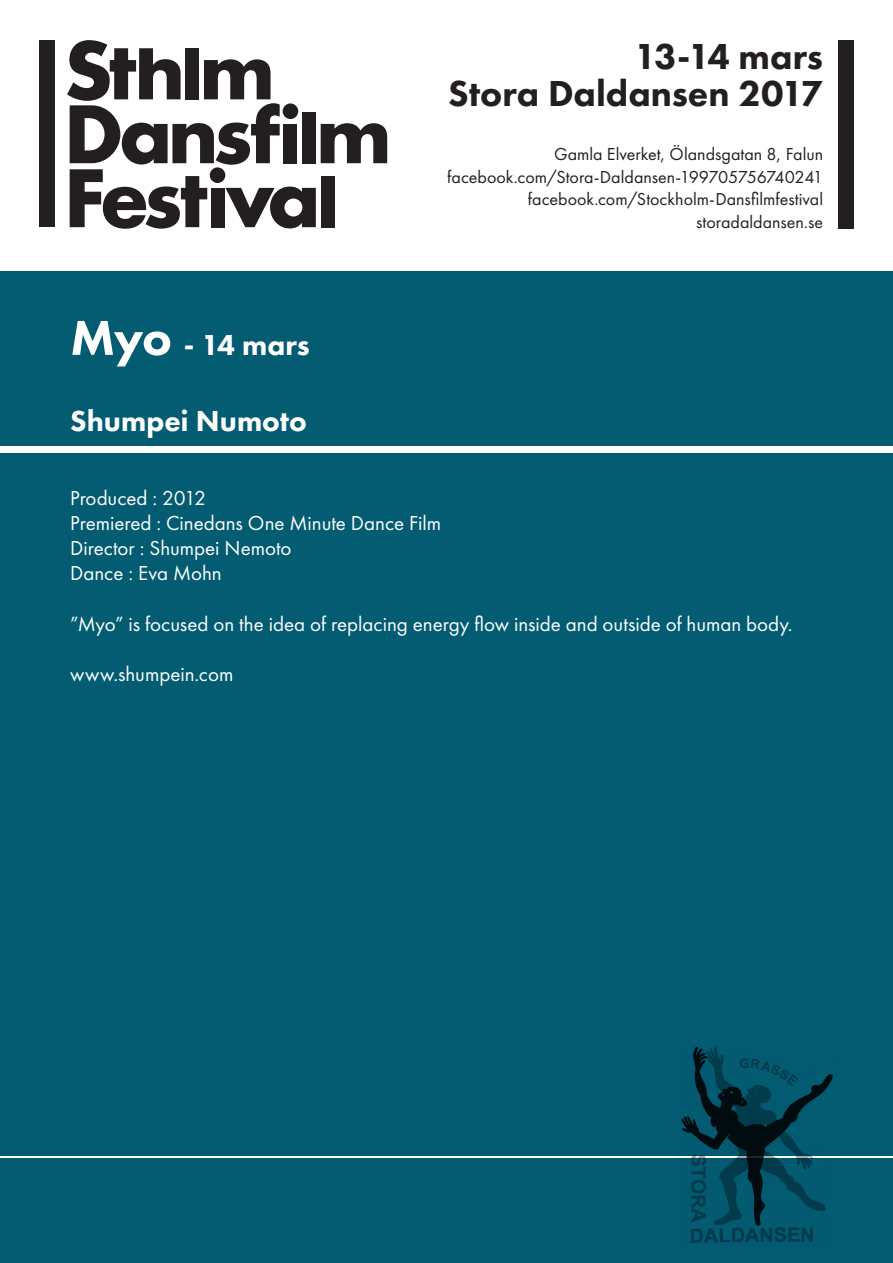
<style>
.page{position:relative;width:893px;height:1263px;background:#fff}
.page>*{position:absolute;margin:0;border:0;box-sizing:border-box;transform-origin:0 0}
.t1{font:800 37.5px "Futura PT";color:#231f20}
.t2{font:800 30px "Futura PT";color:#fff}
.t3{font:21px "Futura PT";color:#fff}
.t4{font:18px "Futura PT";color:#231f20}
.s1{font-size:50.7px}
</style>
<div class="page">
<div style="left:0;top:271px;width:893px;height:992px;background:#045c72"></div>
<div style="left:40px;top:41px;width:15px;height:186px;background:#231f20"></div>
<svg style="left:67px;top:40px;width:320px;height:189px"></svg>
<div style="left:838px;top:40px;width:15px;height:189px;background:#231f20"></div>
<div style="left:0;top:446px;width:893px;height:7px;background:#fff"></div>
<hr style="left:0;top:1157px;width:893px;height:1px;background:#fff">
<img style="left:677px;top:1046px;width:161px;height:197px">
<p class="t2" style="left:70px;top:326px;width:241px"><span class="s1">Myo</span> - 14 mars</p>
<p class="t2" style="left:70px;top:402px;width:238px">Shumpei Numoto</p>
<p class="t1" style="left:634px;top:33px;width:190px">13-14 mars</p>
<p class="t1" style="left:448px;top:70px;width:376px">Stora Daldansen 2017</p>
<p class="t4" style="left:554px;top:144px;width:271px">Gamla Elverket, Ölandsgatan 8, Falun</p>
<p class="t4" style="left:447px;top:166px;width:377px">facebook.com/Stora-Daldansen-199705756740241</p>
<p class="t4" style="left:528px;top:189px;width:297px">facebook.com/Stockholm-Dansfilmfestival</p>
<p class="t4" style="left:696px;top:211px;width:128px">storadaldansen.se</p>
<p class="t3" style="left:70px;top:485px;width:137px">Produced : 2012</p>
<p class="t3" style="left:70px;top:510px;width:373px">Premiered : Cinedans One Minute Dance Film</p>
<p class="t3" style="left:70px;top:536px;width:223px">Director : Shumpei Nemoto</p>
<p class="t3" style="left:70px;top:561px;width:153px">Dance : Eva Mohn</p>
<p class="t3" style="left:70px;top:611px;width:724px">”Myo” is focused on the idea of replacing energy flow inside and outside of human body.</p>
<p class="t3" style="left:70px;top:662px;width:165px">www.shumpein.com</p>
</div>
